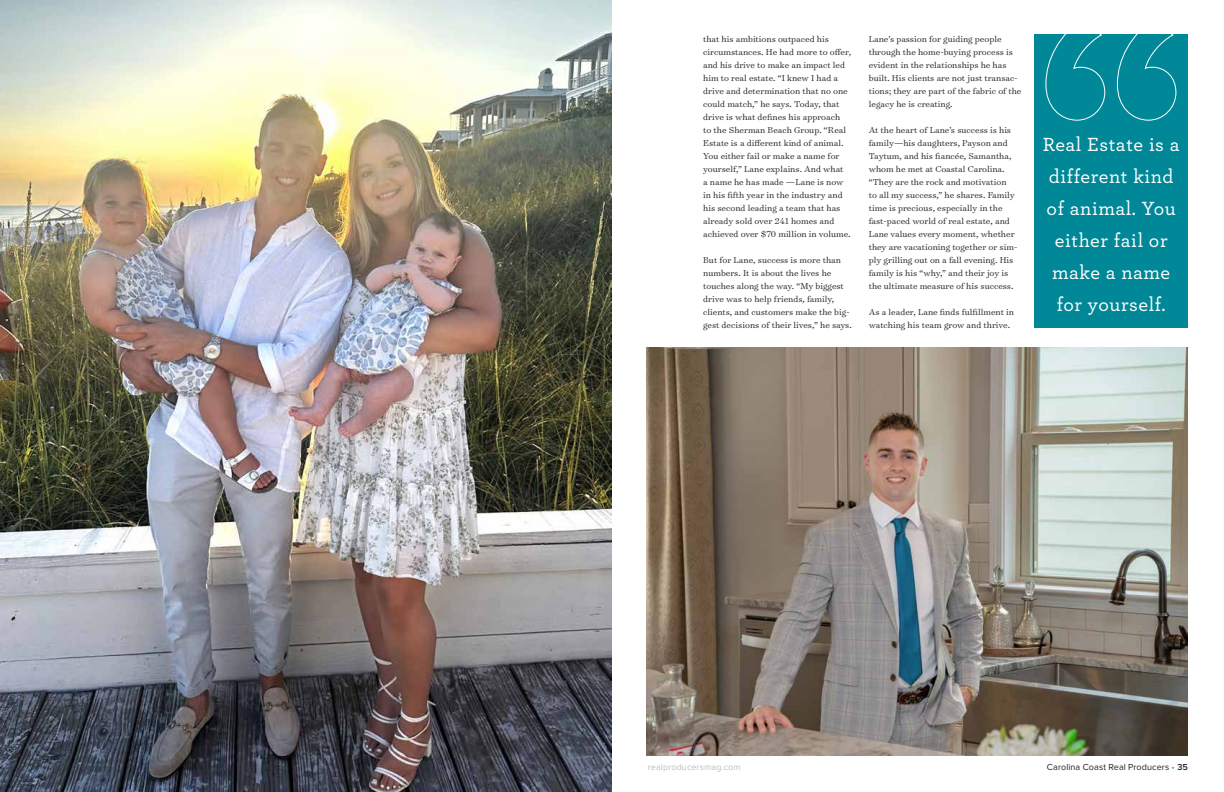
<style>
.page{position:relative;width:1224px;height:792px;background:#fff}
.page>*{position:absolute;margin:0;border:0;box-sizing:border-box;transform-origin:0 0}
.t1{font:500 20px/32px "Archer Pro";letter-spacing:.03em;color:#fff;text-align:center}
.t2{font:300 9.8px/13px "Surveyor Text";color:#231f20}
.t3{font:9px "Proxima Nova";letter-spacing:.01em;color:#231f20}
.t4{font:9px "Proxima Nova";letter-spacing:.01em;color:#bcbec0}
.s1{color:#19a8e0}
.s2{font-weight:600}
</style>
<div class="page">
<div style="left:1034px;top:34px;width:154px;height:294px;background:#008898"></div>
<img style="left:647px;top:348px;width:541px;height:408px">
<img style="left:0;top:0;width:611px;height:792px">
<svg style="left:1045px;top:34px;width:132px;height:87px"></svg>
<p class="t2" style="left:703px;top:32px;width:149px">that his ambitions outpaced his circumstances. He had more to offer, and his drive to make an impact led him to real estate. “I knew I had a drive and determination that no one could match,” he says. Today, that drive is what defines his approach<br>to the Sherman Beach Group. “Real Estate is a different kind of animal.<br>You either fail or make a name for yourself,” Lane explains. And what<br>a name he has made —Lane is now in his fifth year in the industry and his second leading a team that has already sold over 241 homes and achieved over $70 million in volume.</p>
<p class="t2" style="left:703px;top:253px;width:150px">But for Lane, success is more than numbers. It is about the lives he touches along the way. “My biggest drive was to help friends, family, clients, and customers make the big&shy;gest decisions of their lives,” he says.</p>
<p class="t2" style="left:869px;top:32px;width:154px">Lane’s passion for guiding people through the home-buying process is evident in the relationships he has built. His clients are not just transac&shy;tions; they are part of the fabric of the legacy he is creating.</p>
<p class="t2" style="left:869px;top:123px;width:150px">At the heart of Lane’s success is his family—his daughters, Payson and Taytum, and his fiancée, Samantha, whom he met at Coastal Carolina. “They are the rock and motivation<br>to all my success,” he shares. Family time is precious, especially in the fast-paced world of real estate, and Lane values every moment, whether they are vacationing together or sim&shy;ply grilling out on a fall evening. His family is his “why,” and their joy is the ultimate measure of his success.</p>
<p class="t2" style="left:869px;top:305px;width:147px">As a leader, Lane finds fulfillment in watching his team grow and thrive.</p>
<h1 class="t1" style="left:1043px;top:127px;width:138px">Real Estate is a different kind of animal. You either fail or make a name for yourself.</h1>
<p class="t4" style="left:648px;top:762px;width:94px">realproducersmag.com</p>
<p class="t3" style="left:1047px;top:762px;width:143px">Carolina Coast Real Producers <span class="s1">•</span> <span class="s2">35</span></p>
</div>
